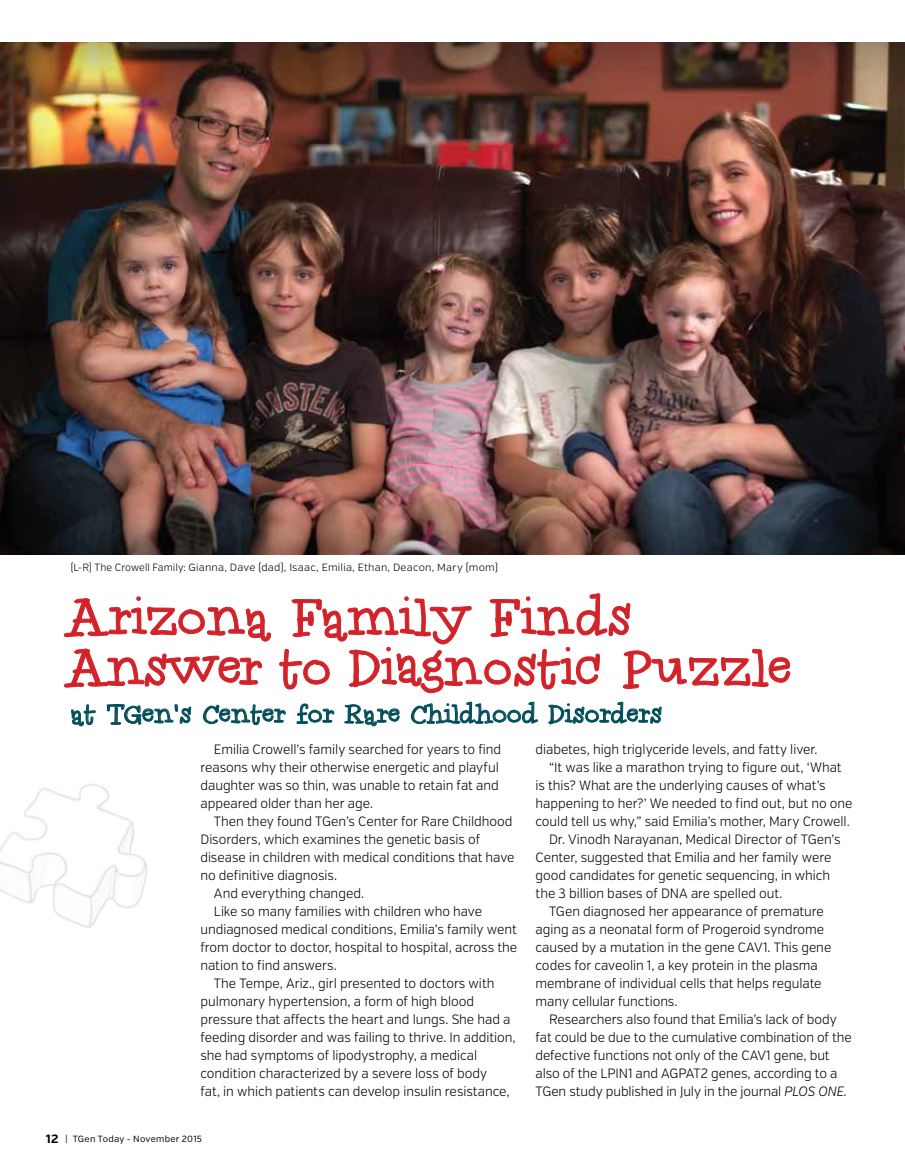
<style>
.page{position:relative;width:905px;height:1175px;background:#fff}
.page>*{position:absolute;margin:0;border:0;box-sizing:border-box;transform-origin:0 0}
.t1{font:58.2px/50.6px "Idolwild";letter-spacing:-.01em;color:#d2232a}
.t2{font:29.1px "Idolwild";letter-spacing:-.01em;color:#004e59}
.t3{font:300 13.5px/18px "Verb";letter-spacing:-.005em;color:#000;scale:.95 1}
.t4{font:300 10.5px "Verb";letter-spacing:.02em;color:#000;scale:.95 1}
.t5{font:9px "Verb";letter-spacing:.025em;color:#000}
.s1{font-weight:700;font-size:12px}
.s2{font-style:italic}
</style>
<div class="page">
<img style="left:0;top:784px;width:147px;height:144px">
<img style="left:0;top:42px;width:904px;height:512px">
<svg style="left:64px;top:593px;width:726px;height:134px"></svg>
<p class="t4" style="left:71px;top:560px;width:451px">(L-R) The Crowell Family: Gianna, Dave (dad), Isaac, Emilia, Ethan, Deacon, Mary (mom)</p>
<h1 class="t1" style="left:62px;top:590px;width:730px">Arizona Family Finds<br>Answer to Diagnostic Puzzle</h1>
<h2 class="t2" style="left:71px;top:698px;width:592px">at TGen's Center for Rare Childhood Disorders</h2>
<p class="t3" style="left:200px;top:740px;width:318px;text-indent:14px">Emilia Crowell’s family searched for years to find reasons why their otherwise energetic and playful daughter was so thin, was unable to retain fat and appeared older than her age.</p>
<p class="t3" style="left:214px;top:812px;width:316px">Then they found TGen’s Center for Rare Childhood</p>
<p class="t3" style="left:200px;top:830px;width:296px">Disorders, which examines the genetic basis of</p>
<p class="t3" style="left:200px;top:848px;width:332px">disease in children with medical conditions that have</p>
<p class="t3" style="left:200px;top:866px;width:145px">no definitive diagnosis.</p>
<p class="t3" style="left:214px;top:884px;width:159px">And everything changed.</p>
<p class="t3" style="left:214px;top:902px;width:284px">Like so many families with children who have</p>
<p class="t3" style="left:200px;top:920px;width:334px">undiagnosed medical conditions, Emilia’s family went</p>
<p class="t3" style="left:200px;top:938px;width:335px">from doctor to doctor, hospital to hospital, across the</p>
<p class="t3" style="left:200px;top:956px;width:145px">nation to find answers.</p>
<p class="t3" style="left:214px;top:974px;width:297px">The Tempe, Ariz., girl presented to doctors with</p>
<p class="t3" style="left:200px;top:992px;width:289px">pulmonary hypertension, a form of high blood</p>
<p class="t3" style="left:200px;top:1010px;width:328px">pressure that affects the heart and lungs. She had a</p>
<p class="t3" style="left:200px;top:1028px;width:333px">feeding disorder and was failing to thrive. In addition,</p>
<p class="t3" style="left:200px;top:1046px;width:293px">she had symptoms of lipodystrophy, a medical</p>
<p class="t3" style="left:200px;top:1064px;width:303px">condition characterized by a severe loss of body</p>
<p class="t3" style="left:200px;top:1082px;width:327px">fat, in which patients can develop insulin resistance,</p>
<p class="t5" style="left:46px;top:1133px;width:158px"><span class="s1">12</span> | TGen Today - November 2015</p>
<p class="t3" style="left:535px;top:740px;width:298px">diabetes, high triglyceride levels, and fatty liver.</p>
<p class="t3" style="left:549px;top:758px;width:309px">“It was like a marathon trying to figure out, ‘What</p>
<p class="t3" style="left:535px;top:776px;width:307px">is this? What are the underlying causes of what’s</p>
<p class="t3" style="left:535px;top:794px;width:335px">happening to her?’ We needed to find out, but no one</p>
<p class="t3" style="left:535px;top:812px;width:332px">could tell us why,” said Emilia’s mother, Mary Crowell.</p>
<p class="t3" style="left:549px;top:830px;width:308px">Dr. Vinodh Narayanan, Medical Director of TGen’s</p>
<p class="t3" style="left:535px;top:848px;width:313px">Center, suggested that Emilia and her family were</p>
<p class="t3" style="left:535px;top:866px;width:312px">good candidates for genetic sequencing, in which</p>
<p class="t3" style="left:535px;top:884px;width:261px">the 3 billion bases of DNA are spelled out.</p>
<p class="t3" style="left:549px;top:902px;width:291px">TGen diagnosed her appearance of premature</p>
<p class="t3" style="left:535px;top:920px;width:305px">aging as a neonatal form of Progeroid syndrome</p>
<p class="t3" style="left:535px;top:938px;width:313px">caused by a mutation in the gene CAV1. This gene</p>
<p class="t3" style="left:535px;top:956px;width:298px">codes for caveolin 1, a key protein in the plasma</p>
<p class="t3" style="left:535px;top:974px;width:303px">membrane of individual cells that helps regulate</p>
<p class="t3" style="left:535px;top:992px;width:151px">many cellular functions.</p>
<p class="t3" style="left:549px;top:1010px;width:304px">Researchers also found that Emilia’s lack of body</p>
<p class="t3" style="left:535px;top:1028px;width:334px">fat could be due to the cumulative combination of the</p>
<p class="t3" style="left:535px;top:1046px;width:311px">defective functions not only of the CAV1 gene, but</p>
<p class="t3" style="left:535px;top:1064px;width:319px">also of the LPIN1 and AGPAT2 genes, according to a</p>
<p class="t3" style="left:535px;top:1082px;width:329px">TGen study published in July in the journal <span class="s2">PLOS ONE.</span></p>
</div>
